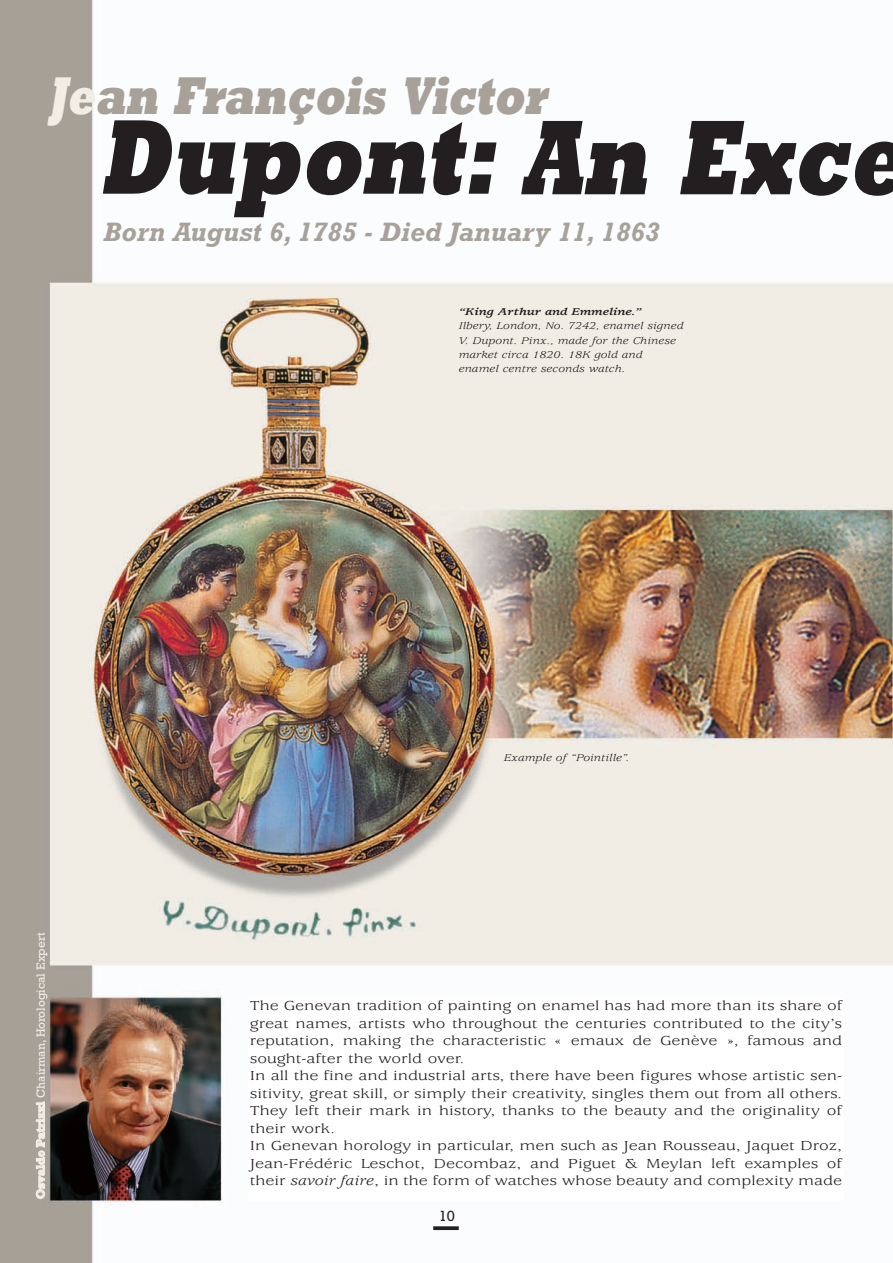
<style>
.page{position:relative;width:893px;height:1263px;background:#fff}
.page>*{position:absolute;margin:0;border:0;box-sizing:border-box;transform-origin:0 0}
.t1{font:italic 800 108px "Rockwell";color:#231f20;scale:.75 1}
.t2{font:italic 800 54px "Rockwell";color:#a8a19a;scale:.75 1}
.t3{font:italic 700 27px "Rockwell";color:#a8a19a}
.t4{font:15px "Rockwell";color:#231f20}
.t5{font:14.4px/17.5px "Usherwood";color:#231f20;scale:1.25 1}
.t6{font:12px "Rockwell";color:#f2eee6}
.t7{font:italic 10.8px/14.2px "Usherwood";color:#231f20;scale:1.25 1}
.t8{font:italic 700 10.8px "Usherwood";color:#231f20;scale:1.25 1}
.s1{color:#f2eee6}
.s2{font-weight:700}
.s3{font-style:italic}
</style>
<div class="page">
<img style="left:0;top:0;width:893px;height:1263px">
<h2 class="t2" style="left:48px;top:78px;width:675px"><span class="s1">Je</span>an François Victor</h2>
<h1 class="t1" style="left:100px;top:120px;width:1095px">Dupont: An Exce</h1>
<h3 class="t3" style="left:103px;top:222px;width:558px">Born August 6, 1785 - Died January 11, 1863</h3>
<p class="t8" style="left:459px;top:308px;width:148px">“King Arthur and Emmeline.”</p>
<p class="t7" style="left:459px;top:320px;width:181px">Ilbery, London, No. 7242, enamel signed V. Dupont. Pinx., made for the Chinese market circa 1820. 18K gold and enamel centre seconds watch.</p>
<p class="t6" style="left:37px;top:1199px;width:268px;rotate:-90deg"><span class="s2">Osvaldo Patrizzi</span> Chairman, Horological Expert</p>
<p class="t7" style="left:504px;top:751px;width:102px">Example of “Pointille”.</p>
<p class="t5" style="left:250px;top:998px;width:475px">The Genevan tradition of painting on enamel has had more than its share of great names, artists who throughout the centuries contributed to the city’s reputation, making the characteristic « emaux de Genève », famous and sought-after the world over.<br>In all the fine and industrial arts, there have been figures whose artistic sen&shy;sitivity, great skill, or simply their creativity, singles them out from all others.<br>They left their mark in history, thanks to the beauty and the originality of their work.<br>In Genevan horology in particular, men such as Jean Rousseau, Jaquet Droz, Jean-Frédéric Leschot, Decombaz, and Piguet &amp; Meylan left examples of their <span class="s3">savoir faire</span>, in the form of watches whose beauty and complexity made</p>
<p class="t4" style="left:439px;top:1211px;width:18px">10</p>
</div>
